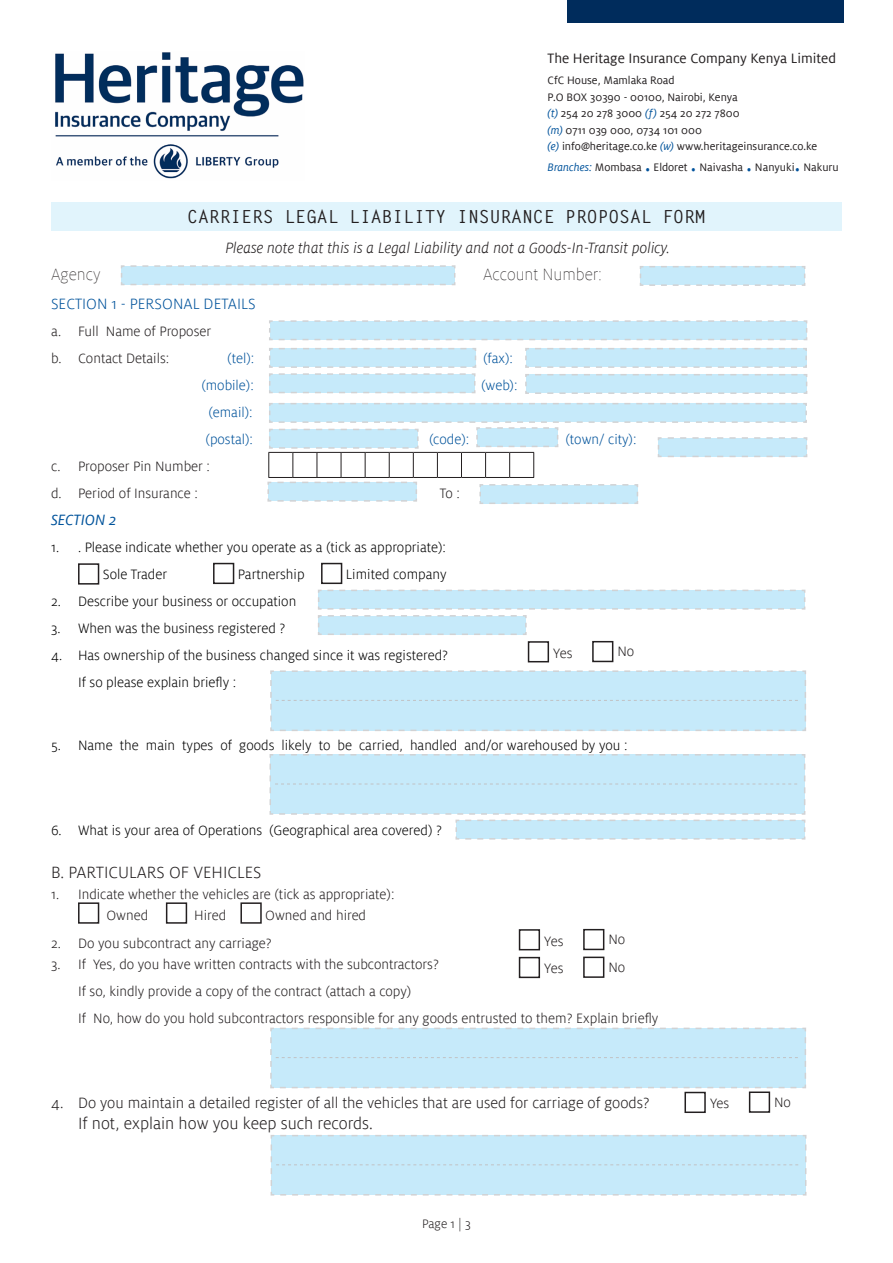
<style>
.page{position:relative;width:893px;height:1263px;background:#fff}
.page>*{position:absolute;margin:0;border:0;box-sizing:border-box;transform-origin:0 0}
.t1{font:27px "Milo";color:#00529c}
.t2{font:300 18px "Milo OT";color:#231f20}
.t3{font:700 18px "Letter Gothic Std";color:#231f20}
.t4{font:100 18px "Milo OT";color:#231f20}
.t5{font:300 16.5px "Milo OT";color:#231f20}
.t6{font:italic 300 16.5px "Milo OT";color:#231f20}
.t7{font:300 16.5px "Milo OT";color:#00539b}
.t8{font:italic 16.5px "Milo";color:#00539b}
.t9{font:300 15px/27px "Milo OT";color:#231f20}
.t10{font:300 15px/27px "Milo OT";color:#000}
.t11{font:300 15px/27px "Milo OT";color:#00539b}
.t12{font:15px "Milo";color:#231f20}
.t13{font:300 13.5px "Milo OT";color:#231f20}
.t14{font:12px "Milo";color:#231f20}
.t15{font:italic 12px "Milo";color:#00539b}
.s1{font-style:italic;color:#00539b}
.s2{font-style:normal;color:#231f20}
</style>
<div class="page">
<div style="left:568px;top:0;width:276px;height:22px;background:#002c5c"></div>
<img style="left:55px;top:52px;width:249px;height:127px">
<div style="left:51px;top:202px;width:791px;height:29px;background:#e1f4fc"></div>
<div style="left:78px;top:563px;width:21px;height:22px;border:2px solid #231f20"></div>
<div style="left:213px;top:563px;width:21px;height:21px;border:2px solid #231f20"></div>
<div style="left:321px;top:563px;width:21px;height:21px;border:2px solid #231f20"></div>
<div style="left:78px;top:902px;width:21px;height:22px;border:2px solid #231f20"></div>
<div style="left:166px;top:902px;width:21px;height:22px;border:2px solid #231f20"></div>
<div style="left:240px;top:902px;width:22px;height:22px;border:2px solid #231f20"></div>
<svg style="left:269px;top:320px;width:539px;height:21px;background:#cae9f7"></svg>
<svg style="left:269px;top:348px;width:208px;height:46px"></svg>
<svg style="left:525px;top:348px;width:283px;height:46px"></svg>
<svg style="left:121px;top:265px;width:335px;height:21px;background:#cae9f7"></svg>
<svg style="left:639px;top:266px;width:167px;height:20px;background:#c8e8f7"></svg>
<svg style="left:267px;top:403px;width:541px;height:101px"></svg>
<svg style="left:318px;top:589px;width:488px;height:46px"></svg>
<div style="left:528px;top:641px;width:21px;height:21px;border:2px solid #231f20"></div>
<div style="left:592px;top:641px;width:21px;height:21px;border:2px solid #231f20"></div>
<div style="left:270px;top:670px;width:536px;height:61px;background:#c6eafa"></div>
<svg style="left:269px;top:754px;width:537px;height:86px;background:#ceecf9"></svg>
<div style="left:519px;top:929px;width:21px;height:21px;border:2px solid #231f20"></div>
<div style="left:583px;top:929px;width:21px;height:21px;border:2px solid #231f20"></div>
<div style="left:519px;top:957px;width:21px;height:21px;border:2px solid #231f20"></div>
<div style="left:583px;top:956px;width:21px;height:22px;border:2px solid #231f20"></div>
<svg style="left:270px;top:1027px;width:536px;height:62px;background:#c8e9f8"></svg>
<div style="left:684px;top:1092px;width:22px;height:21px;border:2px solid #231f20"></div>
<div style="left:749px;top:1091px;width:21px;height:22px;border:2px solid #231f20"></div>
<div style="left:270px;top:1135px;width:537px;height:61px;background:#c6eafa"></div>
<p class="t12" style="left:548px;top:50px;width:290px">The Heritage Insurance Company Kenya Limited</p>
<p class="t14" style="left:548px;top:74px;width:129px">CfC House, Mamlaka Road</p>
<p class="t14" style="left:548px;top:90px;width:192px">P.O BOX 30390 - 00100, Nairobi, Kenya</p>
<p class="t14" style="left:548px;top:107px;width:193px"><span class="s1">(t)</span> 254 20 278 3000 <span class="s1">(f)</span> 254 20 272 7800</p>
<p class="t14" style="left:548px;top:123px;width:156px"><span class="s1">(m)</span> 0711 039 000, 0734 101 000</p>
<p class="t14" style="left:548px;top:140px;width:271px"><span class="s1">(e)</span> info@heritage.co.ke <span class="s1">(w)</span> www.heritageinsurance.co.ke</p>
<p class="t15" style="left:548px;top:161px;width:96px">Branches: <span class="s2">Mombasa</span></p>
<p class="t1" style="left:645px;top:148px;width:7px">.</p>
<p class="t14" style="left:654px;top:161px;width:36px">Eldoret</p>
<p class="t1" style="left:690px;top:148px;width:7px">.</p>
<p class="t14" style="left:699px;top:161px;width:45px">Naivasha</p>
<p class="t1" style="left:746px;top:148px;width:7px">.</p>
<p class="t14" style="left:755px;top:161px;width:41px">Nanyuki</p>
<p class="t1" style="left:795px;top:148px;width:7px">.</p>
<p class="t14" style="left:803px;top:161px;width:37px">Nakuru</p>
<p class="t3" style="left:187px;top:206px;width:520px">CARRIERS LEGAL LIABILITY INSURANCE PROPOSAL FORM</p>
<p class="t6" style="left:225px;top:239px;width:446px">Please note that this is a Legal Liability and not a Goods-In-Transit policy.</p>
<p class="t4" style="left:51px;top:264px;width:51px">Agency</p>
<p class="t4" style="left:483px;top:264px;width:120px">Account Number:</p>
<p class="t7" style="left:51px;top:295px;width:206px">SECTION 1 - PERSONAL DETAILS</p>
<p class="t9" style="left:51px;top:318px;width:162px">a. Full Name of Proposer</p>
<p class="t9" style="left:51px;top:345px;width:120px">b. Contact Details:</p>
<p class="t11" style="left:227px;top:345px;width:29px">(tel):</p>
<p class="t11" style="left:483px;top:345px;width:32px">(fax):</p>
<p class="t11" style="left:202px;top:372px;width:54px">(mobile):</p>
<p class="t11" style="left:481px;top:372px;width:38px">(web):</p>
<p class="t11" style="left:205px;top:399px;width:49px">(email): (postal):</p>
<p class="t11" style="left:429px;top:426px;width:42px">(code):</p>
<p class="t11" style="left:565px;top:426px;width:73px">(town/ city):</p>
<p class="t9" style="left:51px;top:453px;width:160px">c. Proposer Pin Number :</p>
<p class="t9" style="left:51px;top:480px;width:148px">d. Period of Insurance :</p>
<p class="t9" style="left:440px;top:480px;width:22px">To :</p>
<p class="t8" style="left:51px;top:511px;width:67px">SECTION 2</p>
<p class="t10" style="left:103px;top:534px;width:345px;text-indent:-52px">1. . Please indicate whether you operate as a (tick as appropriate):<br>Sole Trader</p>
<p class="t10" style="left:238px;top:561px;width:68px">Partnership</p>
<p class="t10" style="left:346px;top:561px;width:102px">Limited company</p>
<p class="t10" style="left:51px;top:588px;width:247px">2. Describe your business or occupation</p>
<p class="t10" style="left:51px;top:615px;width:236px">3. When was the business registered ?</p>
<p class="t10" style="left:78px;top:642px;width:372px;text-indent:-27px">4. Has ownership of the business changed since it was registered?<br>If so please explain briefly :</p>
<p class="t9" style="left:553px;top:640px;width:21px">Yes</p>
<p class="t9" style="left:617px;top:638px;width:18px">No</p>
<p class="t10" style="left:51px;top:732px;width:578px">5. Name the main types of goods likely to be carried, handled and/or warehoused by you :</p>
<p class="t10" style="left:51px;top:817px;width:392px">6. What is your area of Operations (Geographical area covered) ?</p>
<p class="t2" style="left:51px;top:863px;width:212px">B. PARTICULARS OF VEHICLES</p>
<p class="t9" style="left:106px;top:884px;width:290px;line-height:21px;text-indent:-55px">1. Indicate whether the vehicles are (tick as appropriate):<br>Owned</p>
<p class="t9" style="left:194px;top:902px;width:34px">Hired</p>
<p class="t9" style="left:265px;top:902px;width:102px">Owned and hired</p>
<p class="t9" style="left:51px;top:929px;width:222px">2. Do you subcontract any carriage?</p>
<p class="t9" style="left:78px;top:950px;width:582px;text-indent:-27px">3. If Yes, do you have written contracts with the subcontractors?<br>If so, kindly provide a copy of the contract (attach a copy)<br>If No, how do you hold subcontractors responsible for any goods entrusted to them? Explain briefly</p>
<p class="t9" style="left:544px;top:928px;width:21px">Yes</p>
<p class="t9" style="left:608px;top:926px;width:18px">No</p>
<p class="t9" style="left:544px;top:955px;width:21px">Yes</p>
<p class="t9" style="left:608px;top:954px;width:18px">No</p>
<p class="t5" style="left:51px;top:1094px;width:600px">4. Do you maintain a detailed register of all the vehicles that are used for carriage of goods?</p>
<p class="t2" style="left:78px;top:1114px;width:296px">If not, explain how you keep such records.</p>
<p class="t13" style="left:422px;top:1217px;width:50px">Page 1 | 3</p>
<p class="t9" style="left:710px;top:1090px;width:21px">Yes</p>
<p class="t9" style="left:774px;top:1089px;width:18px">No</p>
</div>
